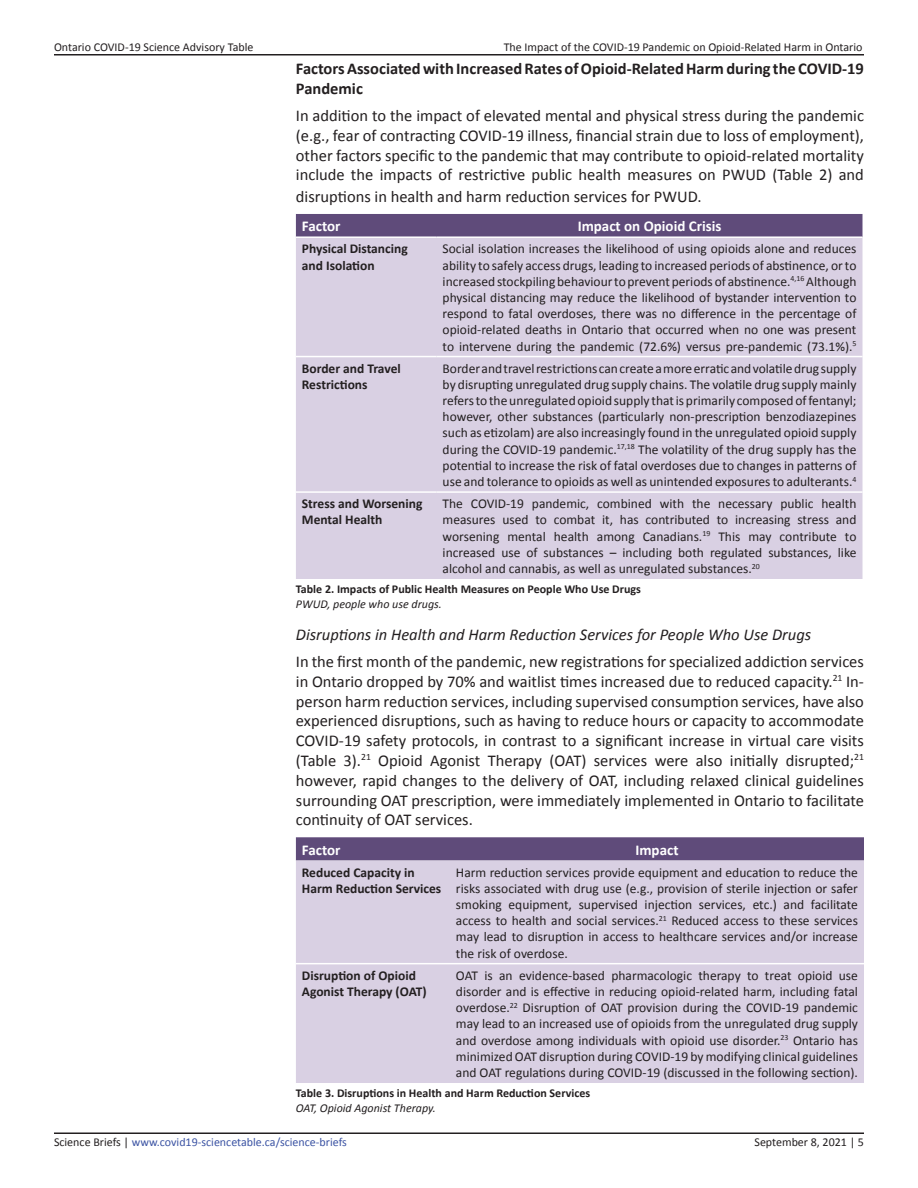
<style>
.page{position:relative;width:918px;height:1188px;background:#fff}
.page>*{position:absolute;margin:0;border:0;box-sizing:border-box;transform-origin:0 0}
.t1{font:16.5px/19.8px "Calibri";color:#231f20;text-align:justify}
.Heading_2{font:700 16.5px/19.8px "Calibri";color:#231f20}
.Heading_3{font:italic 16.5px "Calibri";color:#231f20}
.t2{font:700 15px "Calibri";color:#fff}
.t3{font:13.5px/16.2px "Calibri";color:#231f20;text-align:justify}
.t4{font:700 13.5px/16.2px "Calibri";color:#231f20}
.t5{font:12px "Calibri";color:#231f20}
.Figure_Title{font:700 12px "Calibri";color:#231f20}
.t6{font:12px "Calibri";color:#3b53a3}
.Figure_Legend{font:italic 12px "Calibri";color:#231f20}
.s1{color:#231f20}
</style>
<div class="page">
<hr style="left:54px;top:1132px;width:810px;height:2px;background:#231f20">
<hr style="left:54px;top:54px;width:810px;height:2px;background:#231f20">
<div style="left:296px;top:214px;width:566px;height:22px;background:#5f4b7a"></div>
<div style="left:296px;top:238px;width:566px;height:341px;background:#d9d0e3"></div>
<hr style="left:296px;top:356px;width:141px;height:1px;background:#fff">
<hr style="left:437px;top:356px;width:425px;height:1px;background:#fff">
<hr style="left:296px;top:491px;width:141px;height:2px;background:#fff">
<hr style="left:437px;top:491px;width:425px;height:2px;background:#fff">
<svg style="left:296px;top:837px;width:568px;height:24px;background:#64517e"></svg>
<div style="left:296px;top:861px;width:568px;height:222px;background:#d9d0e3"></div>
<hr style="left:296px;top:963px;width:154px;height:1px;background:#fff">
<hr style="left:450px;top:963px;width:414px;height:1px;background:#fff">
<p class="t5" style="left:54px;top:39px;width:201px">Ontario COVID-19 Science Advisory Table</p>
<p class="t5" style="left:504px;top:39px;width:360px">The Impact of the COVID-19 Pandemic on Opioid-Related Harm in Ontario</p>
<p class="Heading_2" style="left:296px;top:58px;width:570px">Factors Associated with Increased Rates of Opioid-Related Harm during the COVID-19<br>Pandemic</p>
<p class="t1" style="left:296px;top:105px;width:570px">In addition to the impact of elevated mental and physical stress during the pandemic (e.g., fear of contracting COVID-19 illness, financial strain due to loss of employment), other factors specific to the pandemic that may contribute to opioid-related mortality include the impacts of restrictive public health measures on PWUD (Table 2) and</p>
<p class="t1" style="left:296px;top:186px;width:407px">disruptions in health and harm reduction services for PWUD.</p>
<p class="t2" style="left:302px;top:216px;width:40px">Factor</p>
<p class="t2" style="left:578px;top:216px;width:145px">Impact on Opioid Crisis</p>
<p class="t4" style="left:302px;top:240px;width:107px">Physical Distancing and Isolation</p>
<p class="t3" style="left:443px;top:240px;width:415px">Social isolation increases the likelihood of using opioids alone and reduces ability to safely access drugs, leading to increased periods of abstinence, or to increased stockpiling behaviour to prevent periods of abstinence.<sup>4,16</sup> Although physical distancing may reduce the likelihood of bystander intervention to respond to fatal overdoses, there was no difference in the percentage of opioid-related deaths in Ontario that occurred when no one was present to intervene during the pandemic (72.6%) versus pre-pandemic (73.1%).<sup>5</sup></p>
<p class="t4" style="left:302px;top:360px;width:100px">Border and Travel<br>Restrictions</p>
<p class="t3" style="left:443px;top:360px;width:415px">Border and travel restrictions can create a more erratic and volatile drug supply by disrupting unregulated drug supply chains. The volatile drug supply mainly refers to the unregulated opioid supply that is primarily composed of fentanyl; however, other substances (particularly non-prescription benzodiazepines such as etizolam) are also increasingly found in the unregulated opioid supply during the COVID-19 pandemic.<sup>17,18</sup> The volatility of the drug supply has the potential to increase the risk of fatal overdoses due to changes in patterns of use and tolerance to opioids as well as unintended exposures to adulterants.<sup>4</sup></p>
<p class="t4" style="left:302px;top:495px;width:122px">Stress and Worsening<br>Mental Health</p>
<p class="t3" style="left:443px;top:495px;width:415px">The COVID-19 pandemic, combined with the necessary public health measures used to combat it, has contributed to increasing stress and worsening mental health among Canadians.<sup>19</sup> This may contribute to increased use of substances – including both regulated substances, like alcohol and cannabis, as well as unregulated substances.<sup>20</sup></p>
<p class="Figure_Title" style="left:296px;top:581px;width:347px">Table 2. Impacts of Public Health Measures on People Who Use Drugs</p>
<p class="Figure_Legend" style="left:296px;top:595px;width:147px">PWUD, people who use drugs.</p>
<p class="Heading_3" style="left:296px;top:623px;width:517px">Disruptions in Health and Harm Reduction Services for People Who Use Drugs</p>
<p class="t1" style="left:296px;top:651px;width:570px">In the first month of the pandemic, new registrations for specialized addiction services in Ontario dropped by 70% and waitlist times increased due to reduced capacity.<sup>21</sup> In&shy;person harm reduction services, including supervised consumption services, have also experienced disruptions, such as having to reduce hours or capacity to accommodate COVID-19 safety protocols, in contrast to a significant increase in virtual care visits (Table 3).<sup>21</sup> Opioid Agonist Therapy (OAT) services were also initially disrupted;<sup>21 </sup>however, rapid changes to the delivery of OAT, including relaxed clinical guidelines surrounding OAT prescription, were immediately implemented in Ontario to facilitate continuity of OAT services.</p>
<p class="t2" style="left:302px;top:839px;width:40px">Factor</p>
<p class="t2" style="left:635px;top:839px;width:45px">Impact</p>
<p class="t4" style="left:302px;top:864px;width:141px">Reduced Capacity in<br>Harm Reduction Services</p>
<p class="t3" style="left:456px;top:864px;width:404px">Harm reduction services provide equipment and education to reduce the risks associated with drug use (e.g., provision of sterile injection or safer smoking equipment, supervised injection services, etc.) and facilitate access to health and social services.<sup>21</sup> Reduced access to these services may lead to disruption in access to healthcare services and/or increase the risk of overdose.</p>
<p class="t4" style="left:302px;top:967px;width:126px">Disruption of Opioid<br>Agonist Therapy (OAT)</p>
<p class="t3" style="left:456px;top:967px;width:403px">OAT is an evidence-based pharmacologic therapy to treat opioid use disorder and is effective in reducing opioid-related harm, including fatal overdose.<sup>22</sup> Disruption of OAT provision during the COVID-19 pandemic may lead to an increased use of opioids from the unregulated drug supply and overdose among individuals with opioid use disorder.<sup>23</sup> Ontario has minimized OAT disruption during COVID-19 by modifying clinical guidelines and OAT regulations during COVID-19 (discussed in the following section).</p>
<p class="Figure_Title" style="left:296px;top:1085px;width:296px">Table 3. Disruptions in Health and Harm Reduction Services</p>
<p class="Figure_Legend" style="left:296px;top:1099px;width:142px">OAT, Opioid Agonist Therapy.</p>
<p class="t6" style="left:54px;top:1134px;width:294px"><span class="s1">Science Briefs |</span> www.covid19-sciencetable.ca/science-briefs</p>
<p class="t5" style="left:754px;top:1134px;width:111px">September 8, 2021 | 5</p>
</div>
